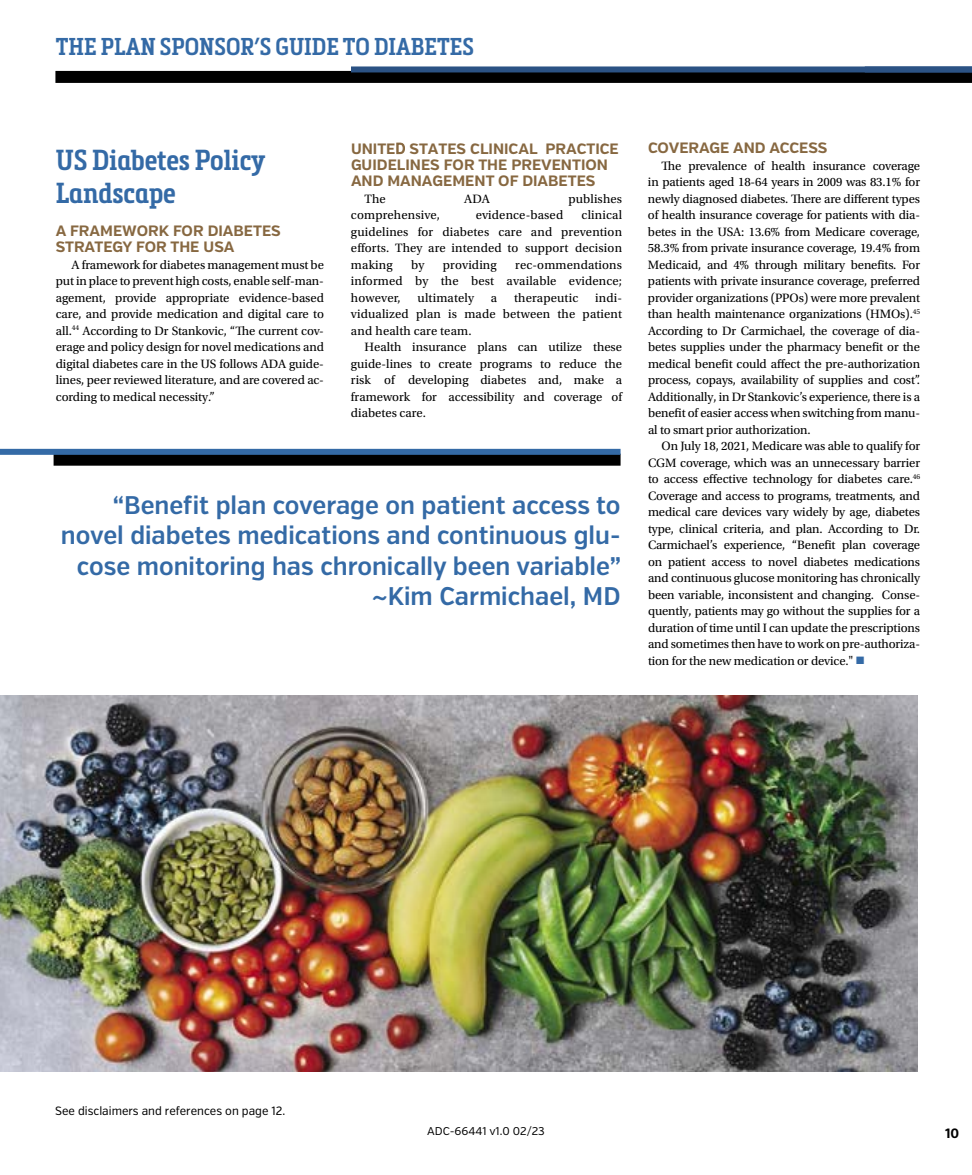
<style>
.page{position:relative;width:972px;height:1175px;background:#fff}
.page>*{position:absolute;margin:0;border:0;box-sizing:border-box;transform-origin:0 0}
.t1{font:600 28.5px/33px "Metronic Slab Narrow";letter-spacing:-.005em;color:#346aa6}
.t2{font:600 condensed 25.5px/30.6px "Verb";color:#346aa6;text-align:right}
.t3{font:600 24px "Metronic Slab Narrow";color:#346aa6}
.t4{font:700 15px/16.2px "Verb";color:#876841}
.t5{font:700 condensed 13.5px "Verb";color:#000}
.t6{font:12.75px/16.5px "Utopia Std";letter-spacing:.01em;color:#000;text-align:justify}
.t7{font:12px "Verb Cond";color:#000}
.t8{font:11.25px "Verb";color:#000}
.s1{font-family:"Verb Cond";font-weight:400}
.s2{color:#346aa6}
</style>
<div class="page">
<div style="left:55px;top:71px;width:917px;height:12px;background:#000"></div>
<div style="left:351px;top:66px;width:621px;height:6px;background:#2b5284"></div>
<img style="left:0;top:695px;width:918px;height:376px">
<div style="left:54px;top:453px;width:567px;height:12px;background:#000"></div>
<div style="left:0;top:449px;width:621px;height:6px;background:#346aa6"></div>
<h3 class="t3" style="left:56px;top:32px;width:420px">THE PLAN SPONSOR’S GUIDE TO DIABETES</h3>
<h1 class="t1" style="left:56px;top:143px;width:211px">US Diabetes Policy<br>Landscape</h1>
<p class="t4" style="left:56px;top:222px;width:226px">A FRAMEWORK FOR DIABETES<br>STRATEGY FOR THE USA</p>
<p class="t6" style="left:56px;top:256px;width:270px;text-indent:16px">A framework for diabetes management must be put in place to prevent high costs, enable self-man&shy;agement, provide appropriate evidence-based care, and provide medication and digital care to all.<sup>44</sup> According to Dr Stankovic, “The current cov&shy;erage and policy design for novel medications and digital diabetes care in the US follows ADA guide&shy;lines, peer reviewed literature, and are covered ac&shy;cording to medical necessity.”</p>
<p class="t4" style="left:351px;top:140px;width:269px">UNITE<span class="s1">D</span> STATES CLINICAL PRACTICE<br>GUIDELINES FOR THE PREVENTION<br>AND MANAGEMENT OF DIABETES</p>
<p class="t6" style="left:364px;top:190px;width:23px">The</p>
<p class="t6" style="left:464px;top:190px;width:27px">ADA</p>
<p class="t6" style="left:568px;top:190px;width:55px">publishes</p>
<p class="t6" style="left:351px;top:207px;width:91px">comprehensive,</p>
<p class="t6" style="left:476px;top:207px;width:89px">evidence-based</p>
<p class="t6" style="left:351px;top:207px;width:273px;text-indent:231px">clinical guidelines for diabetes care and prevention efforts. They are intended to support decision making</p>
<p class="t6" style="left:351px;top:256px;width:273px;text-indent:164px">rec-ommendations informed by the best available evidence; however,</p>
<p class="t6" style="left:411px;top:256px;width:15px">by</p>
<p class="t6" style="left:443px;top:256px;width:55px">providing</p>
<p class="t6" style="left:351px;top:289px;width:273px;text-indent:244px">indi&shy;vidualized plan is made between the patient and health care team.</p>
<p class="t6" style="left:351px;top:339px;width:273px;text-indent:14px">Health insurance plans can utilize these guide-lines to create programs to reduce the risk of developing diabetes and, make a framework for accessibility and coverage of diabetes care.</p>
<p class="t6" style="left:418px;top:289px;width:58px">ultimately</p>
<p class="t6" style="left:491px;top:289px;width:8px">a</p>
<p class="t6" style="left:514px;top:289px;width:66px">therapeutic</p>
<h2 class="t2" style="left:61px;top:490px;width:562px">“Benefit plan coverage on patient access to novel diabetes medications and continuous glu&shy;cose monitoring has chronically been variable” ~Kim Carmichael, MD</h2>
<p class="t4" style="left:648px;top:140px;width:181px">COVERAGE AND ACCESS</p>
<p class="t6" style="left:648px;top:157px;width:274px;text-indent:14px">The prevalence of health insurance coverage in patients aged 18-64 years in 2009 was 83.1% for newly diagnosed diabetes. There are different types of health insurance coverage for patients with dia&shy;betes in the USA: 13.6% from Medicare coverage, 58.3% from private insurance coverage, 19.4% from Medicaid, and 4% through military benefits. For patients with private insurance coverage, preferred provider organizations (PPOs) were more prevalent than health maintenance organizations (HMOs).<sup>45<br></sup>According to Dr Carmichael, the coverage of dia&shy;betes supplies under the pharmacy benefit or the medical benefit could affect the pre-authorization process, copays, availability of supplies and cost”.<br>Additionally, in Dr Stankovic’s experience, there is a benefit of easier access when switching from manu&shy;al to smart prior authorization.</p>
<p class="t6" style="left:648px;top:438px;width:274px;text-indent:14px">On July 18, 2021, Medicare was able to qualify for CGM coverage, which was an unnecessary barrier to access effective technology for diabetes care.<sup>46<br></sup>Coverage and access to programs, treatments, and medical care devices vary widely by age, diabetes type, clinical criteria, and plan. According to Dr.<br>Carmichael’s experience, “Benefit plan coverage on patient access to novel diabetes medications and continuous glucose monitoring has chronically been variable, inconsistent and changing. Conse&shy;quently, patients may go without the supplies for a duration of time until I can update the prescriptions and sometimes then have to work on pre-authoriza&shy;tion for the new medication or device." <span class="s2">■</span></p>
<p class="t7" style="left:55px;top:1104px;width:232px">See disclaimers and references on page 12.</p>
<p class="t8" style="left:427px;top:1124px;width:119px">ADC-66441 v1.0 02/23</p>
<p class="t5" style="left:945px;top:1125px;width:16px">10</p>
</div>
